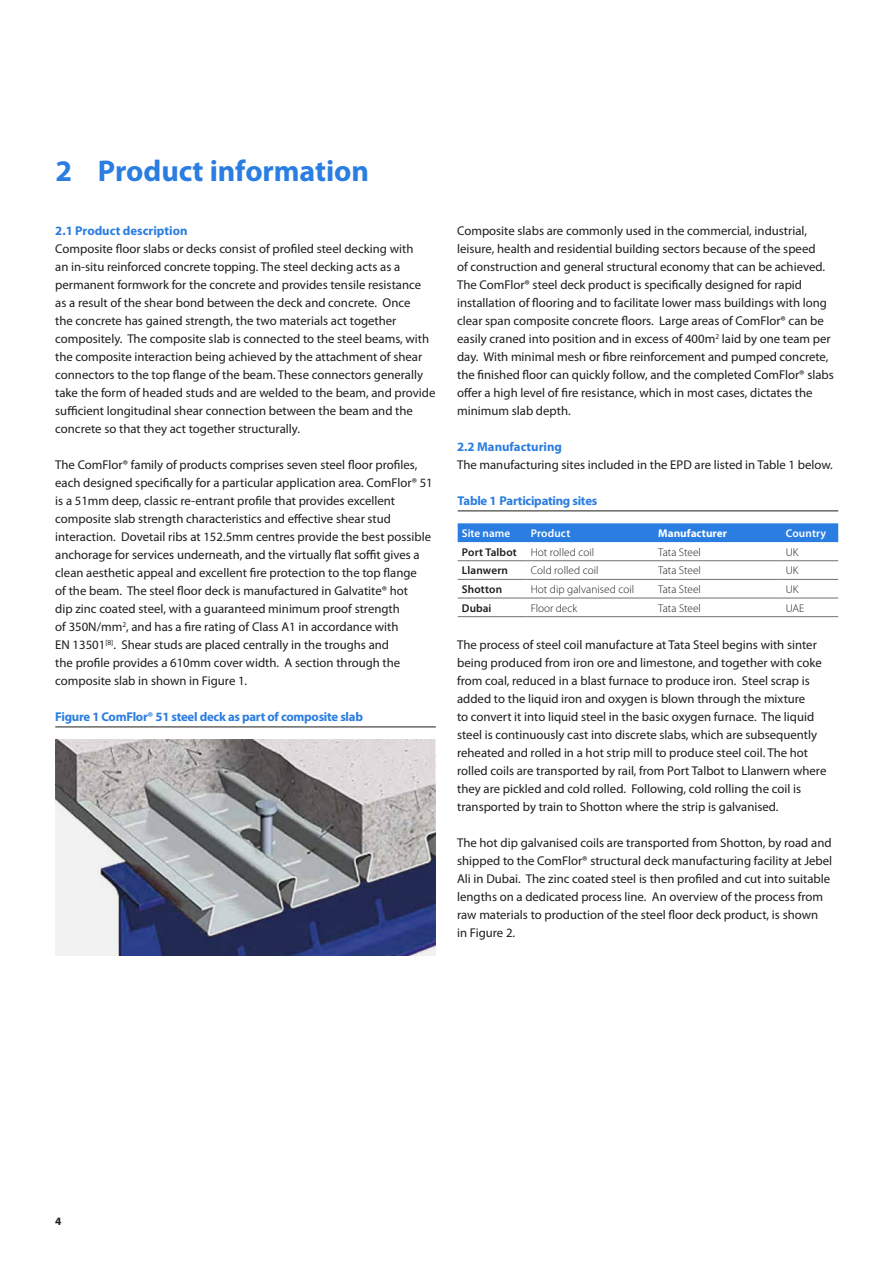
<style>
.page{position:relative;width:893px;height:1263px;background:#fff}
.page>*{position:absolute;margin:0;border:0;box-sizing:border-box;transform-origin:0 0}
.t1{font:700 30px "Myriad Pro";letter-spacing:-.005em;color:#2a7de1}
.t2{font:12.75px/18px "Myriad Pro";color:#1d1d1b}
.t3{font:700 12.75px "Myriad Pro";letter-spacing:-.02em;color:#2a7de1}
.t4{font:700 12.75px "Myriad Pro";color:#2a7de1}
.t5{font:300 11.25px "Myriad Pro";color:#1d1d1b}
.t6{font:600 11.25px "Myriad Pro";letter-spacing:.01em;color:#fff}
.t7{font:600 11.25px "Myriad Pro";letter-spacing:.01em;color:#1d1d1b}
.t8{font:700 11.25px "Myriad Pro";color:#fff}
.t9{font:700 11.25px "Myriad Pro";color:#1d1d1b}
.s1{font-weight:600}
</style>
<div class="page">
<div style="left:458px;top:523px;width:380px;height:19px;background:#2a7de1"></div>
<hr style="left:458px;top:560px;width:68px;height:1px;background:#706f6f">
<hr style="left:458px;top:579px;width:68px;height:1px;background:#706f6f">
<hr style="left:458px;top:598px;width:68px;height:1px;background:#706f6f">
<hr style="left:458px;top:616px;width:68px;height:1px;background:#706f6f">
<hr style="left:526px;top:560px;width:128px;height:1px;background:#706f6f">
<hr style="left:654px;top:560px;width:128px;height:1px;background:#706f6f">
<hr style="left:782px;top:560px;width:56px;height:1px;background:#706f6f">
<hr style="left:526px;top:579px;width:128px;height:1px;background:#706f6f">
<hr style="left:654px;top:579px;width:128px;height:1px;background:#706f6f">
<hr style="left:782px;top:579px;width:56px;height:1px;background:#706f6f">
<hr style="left:526px;top:598px;width:128px;height:1px;background:#706f6f">
<hr style="left:654px;top:598px;width:128px;height:1px;background:#706f6f">
<hr style="left:782px;top:598px;width:56px;height:1px;background:#706f6f">
<hr style="left:526px;top:616px;width:128px;height:1px;background:#706f6f">
<hr style="left:654px;top:616px;width:128px;height:1px;background:#706f6f">
<hr style="left:782px;top:616px;width:56px;height:1px;background:#706f6f">
<hr style="left:458px;top:510px;width:380px;height:1px;background:#1d1d1b">
<hr style="left:55px;top:726px;width:381px;height:1px;background:#1d1d1b">
<img style="left:55px;top:739px;width:381px;height:216px">
<h1 class="t1" style="left:55px;top:154px;width:315px">2 Product information</h1>
<p class="t4" style="left:55px;top:224px;width:134px">2.1 Product description</p>
<p class="t2" style="left:55px;top:240px;width:382px">Composite floor slabs or decks consist of profiled steel decking with<br>an in-situ reinforced concrete topping. The steel decking acts as a permanent formwork for the concrete and provides tensile resistance as a result of the shear bond between the deck and concrete. Once<br>the concrete has gained strength, the two materials act together compositely. The composite slab is connected to the steel beams, with the composite interaction being achieved by the attachment of shear connectors to the top flange of the beam. These connectors generally take the form of headed studs and are welded to the beam, and provide sufficient longitudinal shear connection between the beam and the concrete so that they act together structurally.</p>
<p class="t2" style="left:55px;top:456px;width:379px">The ComFlor® family of products comprises seven steel floor profiles, each designed specifically for a particular application area. ComFlor® 51 is a 51mm deep, classic re-entrant profile that provides excellent composite slab strength characteristics and effective shear stud interaction. Dovetail ribs at 152.5mm centres provide the best possible anchorage for services underneath, and the virtually flat soffit gives a clean aesthetic appeal and excellent fire protection to the top flange<br>of the beam. The steel floor deck is manufactured in Galvatite® hot<br>dip zinc coated steel, with a guaranteed minimum proof strength<br>of 350N/mm<sup>2</sup>, and has a fire rating of Class A1 in accordance with<br>EN 13501<sup>[8]</sup>. Shear studs are placed centrally in the troughs and<br>the profile provides a 610mm cover width. A section through the composite slab in shown in Figure 1.</p>
<p class="t3" style="left:55px;top:710px;width:309px">Figure 1 ComFlor® 51 steel deck as part of composite slab</p>
<p class="t2" style="left:457px;top:222px;width:378px">Composite slabs are commonly used in the commercial, industrial, leisure, health and residential building sectors because of the speed<br>of construction and general structural economy that can be achieved.<br>The ComFlor® steel deck product is specifically designed for rapid installation of flooring and to facilitate lower mass buildings with long clear span composite concrete floors. Large areas of ComFlor® can be easily craned into position and in excess of 400m<sup>2</sup> laid by one team per day. With minimal mesh or fibre reinforcement and pumped concrete, the finished floor can quickly follow, and the completed ComFlor® slabs offer a high level of fire resistance, which in most cases, dictates the minimum slab depth.</p>
<p class="t4" style="left:457px;top:440px;width:106px">2.2 Manufacturing</p>
<p class="t2" style="left:457px;top:456px;width:377px">The manufacturing sites included in the EPD are listed in Table 1 below.</p>
<p class="t3" style="left:458px;top:494px;width:141px">Table 1 Participating sites</p>
<p class="t6" style="left:462px;top:527px;width:50px">Site name</p>
<p class="t6" style="left:531px;top:527px;width:41px">Product</p>
<p class="t8" style="left:658px;top:527px;width:70px">Manufacturer</p>
<p class="t6" style="left:786px;top:527px;width:42px">Country</p>
<p class="t5" style="left:462px;top:546px;width:134px"><span class="s1">Port Talbot</span> Hot rolled coil</p>
<p class="t5" style="left:658px;top:546px;width:44px">Tata Steel</p>
<p class="t5" style="left:786px;top:546px;width:14px">UK</p>
<p class="t7" style="left:462px;top:564px;width:48px">Llanwern</p>
<p class="t5" style="left:531px;top:564px;width:69px">Cold rolled coil</p>
<p class="t5" style="left:658px;top:564px;width:44px">Tata Steel</p>
<p class="t5" style="left:786px;top:564px;width:14px">UK</p>
<p class="t7" style="left:462px;top:583px;width:42px">Shotton</p>
<p class="t5" style="left:531px;top:583px;width:105px">Hot dip galvanised coil</p>
<p class="t5" style="left:658px;top:583px;width:44px">Tata Steel</p>
<p class="t5" style="left:786px;top:583px;width:14px">UK</p>
<p class="t7" style="left:462px;top:601px;width:31px">Dubai</p>
<p class="t5" style="left:531px;top:602px;width:48px">Floor deck</p>
<p class="t5" style="left:658px;top:602px;width:44px">Tata Steel</p>
<p class="t5" style="left:786px;top:602px;width:20px">UAE</p>
<p class="t2" style="left:457px;top:636px;width:371px">The process of steel coil manufacture at Tata Steel begins with sinter being produced from iron ore and limestone, and together with coke from coal, reduced in a blast furnace to produce iron. Steel scrap is added to the liquid iron and oxygen is blown through the mixture<br>to convert it into liquid steel in the basic oxygen furnace. The liquid steel is continuously cast into discrete slabs, which are subsequently reheated and rolled in a hot strip mill to produce steel coil. The hot rolled coils are transported by rail, from Port Talbot to Llanwern where they are pickled and cold rolled. Following, cold rolling the coil is transported by train to Shotton where the strip is galvanised.</p>
<p class="t2" style="left:457px;top:834px;width:377px">The hot dip galvanised coils are transported from Shotton, by road and shipped to the ComFlor® structural deck manufacturing facility at Jebel Ali in Dubai. The zinc coated steel is then profiled and cut into suitable lengths on a dedicated process line. An overview of the process from raw materials to production of the steel floor deck product, is shown<br>in Figure 2.</p>
<p class="t9" style="left:55px;top:1215px;width:8px">4</p>
</div>
